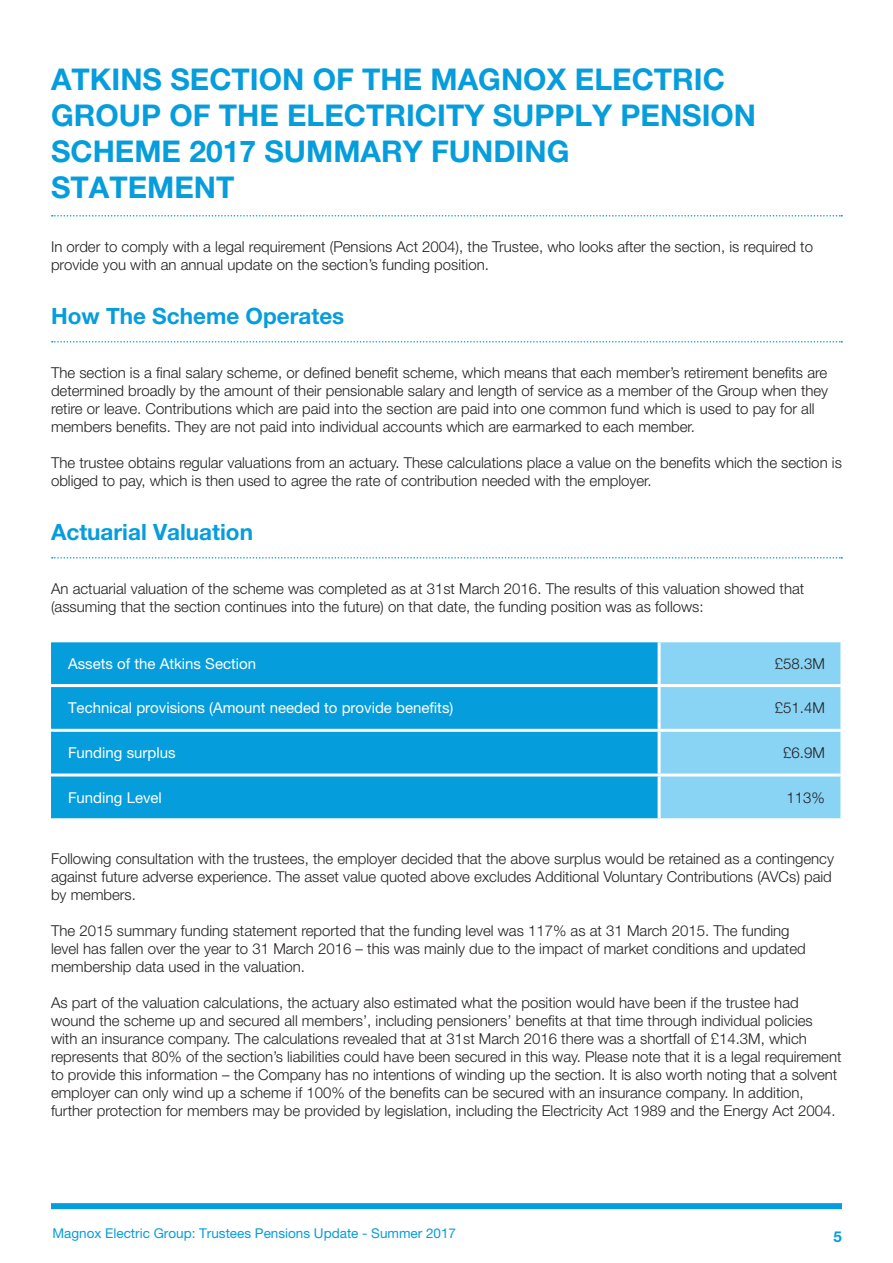
<style>
.page{position:relative;width:893px;height:1263px;background:#fff}
.page>*{position:absolute;margin:0;border:0;box-sizing:border-box;transform-origin:0 0}
.t1{font:700 30px/36px "Helvetica Neue LT Pro";color:#069ddc}
.t2{font:700 22.5px "Helvetica Neue LT Pro";color:#069ddc}
.t3{font:300 15px/18px "Helvetica Neue LT Pro";color:#231f20}
.t4{font:15px "Helvetica Neue LT Pro";color:#fff}
.t5{font:700 15px "Helvetica Neue LT Pro";color:#069ddc}
.t6{font:13.5px "Helvetica Neue LT Pro";color:#069ddc}
</style>
<div class="page">
<div style="left:51px;top:1203px;width:791px;height:6px;background:#069ddc"></div>
<svg style="left:52px;top:215px;width:790px;height:2px"></svg>
<svg style="left:52px;top:341px;width:790px;height:2px"></svg>
<svg style="left:52px;top:557px;width:790px;height:2px"></svg>
<div style="left:51px;top:642px;width:607px;height:176px;background:#069ddc"></div>
<div style="left:661px;top:642px;width:179px;height:176px;background:#89d3f4"></div>
<hr style="left:51px;top:684px;width:608px;height:3px;background:#fff">
<hr style="left:659px;top:684px;width:184px;height:3px;background:#fff">
<hr style="left:51px;top:729px;width:608px;height:3px;background:#fff">
<hr style="left:659px;top:729px;width:184px;height:3px;background:#fff">
<hr style="left:51px;top:773px;width:608px;height:3px;background:#fff">
<hr style="left:659px;top:773px;width:184px;height:3px;background:#fff">
<h1 class="t1" style="left:51px;top:61px;width:707px">ATKINS SECTION OF THE MAGNOX ELECTRIC<br>GROUP OF THE ELECTRICITY SUPPLY PENSION<br>SCHEME 2017 SUMMARY FUNDING<br>STATEMENT</h1>
<p class="t3" style="left:51px;top:237px;width:763px">In order to comply with a legal requirement (Pensions Act 2004), the Trustee, who looks after the section, is required to provide you with an annual update on the section’s funding position.</p>
<h2 class="t2" style="left:51px;top:302px;width:295px">How The Scheme Operates</h2>
<p class="t3" style="left:51px;top:363px;width:779px">The section is a final salary scheme, or defined benefit scheme, which means that each member’s retirement benefits are determined broadly by the amount of their pensionable salary and length of service as a member of the Group when they retire or leave. Contributions which are paid into the section are paid into one common fund which is used to pay for all members benefits. They are not paid into individual accounts which are earmarked to each member.</p>
<p class="t3" style="left:51px;top:453px;width:792px">The trustee obtains regular valuations from an actuary. These calculations place a value on the benefits which the section is obliged to pay, which is then used to agree the rate of contribution needed with the employer.</p>
<h2 class="t2" style="left:51px;top:518px;width:204px">Actuarial Valuation</h2>
<p class="t3" style="left:51px;top:579px;width:755px">An actuarial valuation of the scheme was completed as at 31st March 2016. The results of this valuation showed that (assuming that the section continues into the future) on that date, the funding position was as follows:</p>
<p class="t4" style="left:68px;top:654px;width:190px">Assets of the Atkins Section</p>
<p class="t3" style="left:775px;top:654px;width:52px">£58.3M</p>
<p class="t4" style="left:68px;top:699px;width:387px">Technical provisions (Amount needed to provide benefits)</p>
<p class="t3" style="left:775px;top:699px;width:52px">£51.4M</p>
<p class="t4" style="left:68px;top:744px;width:109px">Funding surplus</p>
<p class="t3" style="left:783px;top:743px;width:43px">£6.9M</p>
<p class="t4" style="left:68px;top:788px;width:95px">Funding Level</p>
<p class="t3" style="left:787px;top:788px;width:40px">113%</p>
<p class="t3" style="left:51px;top:849px;width:784px">Following consultation with the trustees, the employer decided that the above surplus would be retained as a contingency against future adverse experience. The asset value quoted above excludes Additional Voluntary Contributions (AVCs) paid by members.</p>
<p class="t3" style="left:51px;top:921px;width:756px">The 2015 summary funding statement reported that the funding level was 117% as at 31 March 2015. The funding level has fallen over the year to 31 March 2016 – this was mainly due to the impact of market conditions and updated membership data used in the valuation.</p>
<p class="t3" style="left:51px;top:993px;width:792px">As part of the valuation calculations, the actuary also estimated what the position would have been if the trustee had wound the scheme up and secured all members’, including pensioners’ benefits at that time through individual policies with an insurance company. The calculations revealed that at 31st March 2016 there was a shortfall of £14.3M, which represents that 80% of the section’s liabilities could have been secured in this way. Please note that it is a legal requirement to provide this information – the Company has no intentions of winding up the section. It is also worth noting that a solvent employer can only wind up a scheme if 100% of the benefits can be secured with an insurance company. In addition, further protection for members may be provided by legislation, including the Electricity Act 1989 and the Energy Act 2004.</p>
<p class="t6" style="left:52px;top:1225px;width:405px">Magnox Electric Group: Trustees Pensions Update - Summer 2017</p>
<p class="t5" style="left:834px;top:1227px;width:10px">5</p>
</div>
